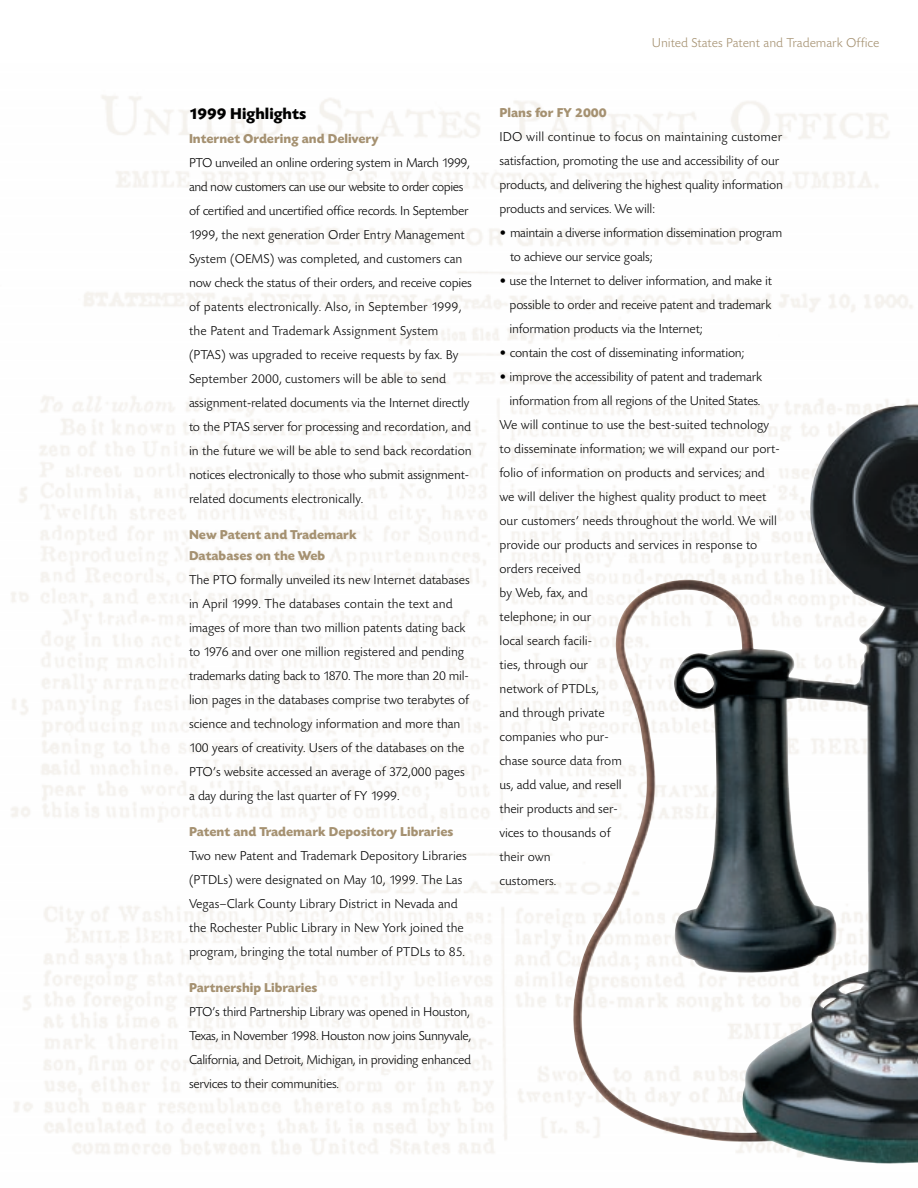
<style>
.page{position:relative;width:918px;height:1188px;background:#fff}
.page>*{position:absolute;margin:0;border:0;box-sizing:border-box;transform-origin:0 0}
.t1{font:700 16.5px "Today SB";color:#000}
.t2{font:300 13.5px/24px "Today SB";letter-spacing:-.005em;color:#000}
.t3{font:700 13.5px/21px "Today SB";color:#a59171}
.t4{font:300 13.5px "Today SB";color:#a59171}
</style>
<div class="page">
<img style="left:11px;top:95px;width:907px;height:1069px">
<img style="left:582px;top:590px;width:336px;height:543px">
<p class="t1" style="left:189px;top:107px;width:119px">1999 Highlights</p>
<p class="t3" style="left:189px;top:129px;width:191px">Internet Ordering and Delivery</p>
<p class="t2" style="left:189px;top:152px;width:285px">PTO unveiled an online ordering system in March 1999, and now customers can use our website to order copies of certified and uncertified office records. In September 1999, the next generation Order Entry Management System (OEMS) was completed, and customers can now check the status of their orders, and receive copies of patents electronically. Also, in September 1999, the Patent and Trademark Assignment System (PTAS) was upgraded to receive requests by fax. By September 2000, customers will be able to send assignment-related documents via the Internet directly to the PTAS server for processing and recordation, and in the future we will be able to send back recordation notices electronically to those who submit assignment&shy;related documents electronically.</p>
<p class="t3" style="left:189px;top:525px;width:169px">New Patent and Trademark<br>Databases on the Web</p>
<p class="t2" style="left:189px;top:569px;width:282px">The PTO formally unveiled its new Internet databases in April 1999. The databases contain the text and images of more than two million patents dating back to 1976 and over one million registered and pending trademarks dating back to 1870. The more than 20 mil&shy;lion pages in the databases comprise two terabytes of science and technology information and more than 100 years of creativity. Users of the databases on the PTO’s website accessed an average of 372,000 pages a day during the last quarter of FY 1999.</p>
<p class="t3" style="left:189px;top:822px;width:266px">Patent and Trademark Depository Libraries</p>
<p class="t2" style="left:189px;top:845px;width:279px">Two new Patent and Trademark Depository Libraries (PTDLs) were designated on May 10, 1999. The Las Vegas–Clark County Library District in Nevada and the Rochester Public Library in New York joined the program, bringing the total number of PTDLs to 85.</p>
<p class="t3" style="left:189px;top:978px;width:130px">Partnership Libraries</p>
<p class="t2" style="left:189px;top:1001px;width:284px;text-align:justify">PTO’s third Partnership Library was opened in Houston, Texas, in November 1998. Houston now joins Sunnyvale, California, and Detroit, Michigan, in providing enhanced services to their communities.</p>
<p class="t4" style="left:652px;top:38px;width:229px">United States Patent and Trademark Office</p>
<p class="t3" style="left:500px;top:103px;width:109px">Plans for FY 2000</p>
<p class="t2" style="left:500px;top:126px;width:285px">IDO will continue to focus on maintaining customer satisfaction, promoting the use and accessibility of our products, and delivering the highest quality information products and services. We will:</p>
<p class="t2" style="left:510px;top:222px;width:274px;text-indent:-11px">• maintain a diverse information dissemination program to achieve our service goals;</p>
<p class="t2" style="left:510px;top:270px;width:264px;text-align:justify;text-indent:-10px">• use the Internet to deliver information, and make it possible to order and receive patent and trademark information products via the Internet;</p>
<p class="t2" style="left:500px;top:342px;width:247px">• contain the cost of disseminating information;</p>
<p class="t2" style="left:500px;top:366px;width:264px">• improve the accessibility of patent and trademark</p>
<p class="t2" style="left:510px;top:390px;width:252px">information from all regions of the United States.</p>
<p class="t2" style="left:500px;top:414px;width:271px">We will continue to use the best-suited technology</p>
<p class="t2" style="left:500px;top:438px;width:282px">to disseminate information; we will expand our port-</p>
<p class="t2" style="left:500px;top:462px;width:267px">folio of information on products and services; and</p>
<p class="t2" style="left:500px;top:486px;width:269px">we will deliver the highest quality product to meet</p>
<p class="t2" style="left:500px;top:510px;width:279px">our customers’ needs throughout the world. We will</p>
<p class="t2" style="left:500px;top:534px;width:259px">provide our products and services in response to</p>
<p class="t2" style="left:500px;top:558px;width:83px">orders received</p>
<p class="t2" style="left:500px;top:582px;width:90px">by Web, fax, and</p>
<p class="t2" style="left:500px;top:606px;width:93px">telephone; in our</p>
<p class="t2" style="left:500px;top:630px;width:94px">local search facili-</p>
<p class="t2" style="left:500px;top:654px;width:90px">ties, through our</p>
<p class="t2" style="left:500px;top:678px;width:101px">network of PTDLs,</p>
<p class="t2" style="left:500px;top:702px;width:107px">and through private</p>
<p class="t2" style="left:500px;top:726px;width:111px">companies who pur-</p>
<p class="t2" style="left:500px;top:750px;width:124px">chase source data from</p>
<p class="t2" style="left:500px;top:774px;width:124px">us, add value, and resell</p>
<p class="t2" style="left:500px;top:798px;width:120px">their products and ser-</p>
<p class="t2" style="left:500px;top:822px;width:113px">vices to thousands of</p>
<p class="t2" style="left:500px;top:846px;width:53px">their own</p>
<p class="t2" style="left:500px;top:870px;width:58px">customers.</p>
</div>
